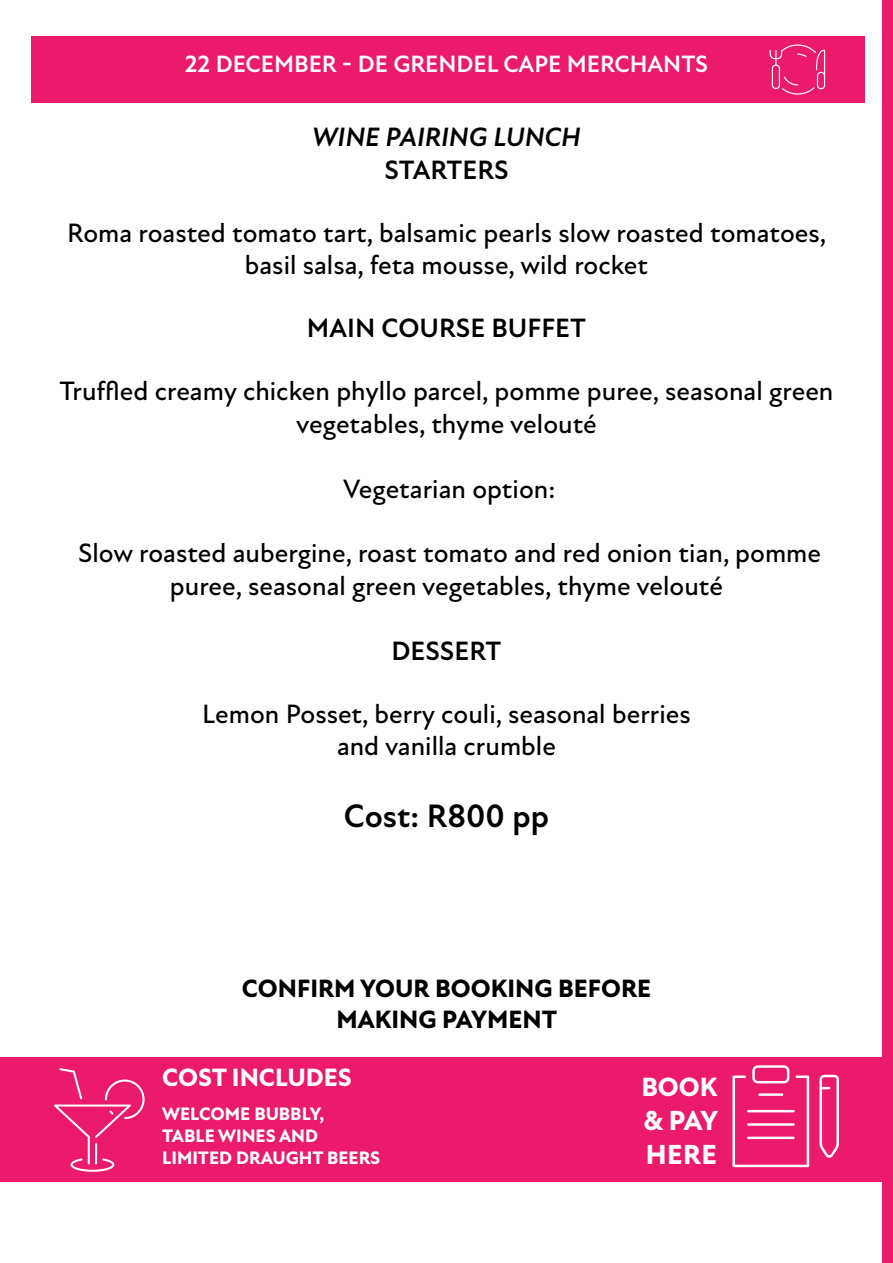
<style>
.page{position:relative;width:893px;height:1263px;background:#fff}
.page>*{position:absolute;margin:0;border:0;box-sizing:border-box;transform-origin:0 0}
.t1{font:700 33px "New Atten";color:#000}
.t2{font:800 28.05px/33.8px "New Atten";letter-spacing:.02em;color:#fff}
.t3{font:500 27px/32.4px "New Atten";color:#000;text-align:center}
.t4{font:700 27px "New Atten";color:#000}
.t5{font:italic 700 27px "New Atten";color:#000}
.t6{font:800 26.85px "New Atten";color:#fff}
.t7{font:800 25.5px/30.6px "New Atten";color:#000;text-align:center}
.t8{font:800 25.5px "New Atten";color:#fff}
.t9{font:700 24px "New Atten";color:#fff}
.t10{font:800 18.3px/21.6px "New Atten";color:#fff}
</style>
<div class="page">
<div style="left:31px;top:36px;width:833px;height:67px;background:#ec1a6c"></div>
<svg style="left:770px;top:44px;width:55px;height:51px"></svg>
<div style="left:882px;top:0;width:11px;height:1263px;background:#ec1a6c"></div>
<div style="left:0;top:1057px;width:882px;height:125px;background:#ec1a6c"></div>
<svg style="left:732px;top:1065px;width:77px;height:102px"></svg>
<hr style="left:758px;top:1093px;width:25px;height:3px;background:#fff">
<hr style="left:747px;top:1110px;width:48px;height:2px;background:#fff">
<hr style="left:747px;top:1136px;width:48px;height:3px;background:#fff">
<hr style="left:747px;top:1123px;width:48px;height:3px;background:#fff">
<svg style="left:819px;top:1075px;width:20px;height:83px"></svg>
<svg style="left:54px;top:1068px;width:91px;height:104px"></svg>
<p class="t9" style="left:185px;top:50px;width:525px">22 DECEMBER - DE GRENDEL CAPE MERCHANTS</p>
<p class="t5" style="left:312px;top:122px;width:270px">WINE PAIRING LUNCH</p>
<p class="t4" style="left:384px;top:154px;width:126px">STARTERS</p>
<p class="t3" style="left:67px;top:217px;width:761px">Roma roasted tomato tart, balsamic pearls slow roasted tomatoes, basil salsa, feta mousse, wild rocket</p>
<p class="t4" style="left:307px;top:312px;width:281px">MAIN COURSE BUFFET</p>
<p class="t3" style="left:59px;top:375px;width:775px">Truffled creamy chicken phyllo parcel, pomme puree, seasonal green vegetables, thyme velouté</p>
<p class="t3" style="left:343px;top:473px;width:214px">Vegetarian option:</p>
<p class="t3" style="left:78px;top:537px;width:744px">Slow roasted aubergine, roast tomato and red onion tian, pomme puree, seasonal green vegetables, thyme velouté</p>
<p class="t4" style="left:391px;top:634px;width:112px">DESSERT</p>
<p class="t3" style="left:202px;top:698px;width:490px">Lemon Posset, berry couli, seasonal berries and vanilla crumble</p>
<p class="t1" style="left:344px;top:796px;width:207px">Cost: R800 pp</p>
<p class="t7" style="left:242px;top:974px;width:411px">CONFIRM YOUR BOOKING BEFORE<br>MAKING PAYMENT</p>
<p class="t8" style="left:162px;top:1062px;width:191px">COST INCLUDES</p>
<p class="t10" style="left:162px;top:1104px;width:220px">WELCOME BUBBLY,<br>TABLE WINES AND<br>LIMITED DRAUGHT BEERS</p>
<p class="t6" style="left:641px;top:1071px;width:78px">BOOK</p>
<p class="t2" style="left:644px;top:1104px;width:76px">&amp; PAY<br>HERE</p>
</div>
